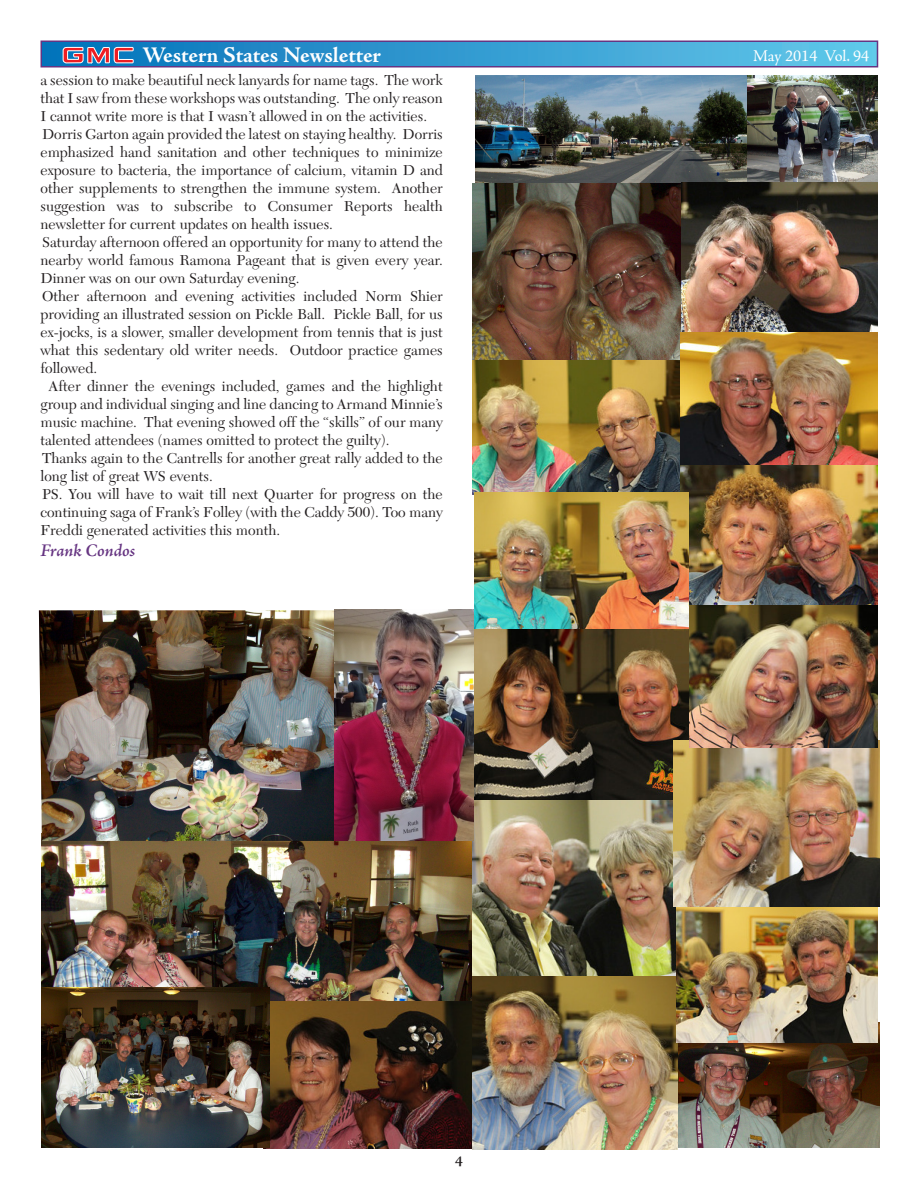
<style>
.page{position:relative;width:918px;height:1188px;background:#fff}
.page>*{position:absolute;margin:0;border:0;box-sizing:border-box;transform-origin:0 0}
.t1{font:700 22.5px "Adobe Jenson Pro";letter-spacing:-.005em;color:#fff}
.Article_authors{font:italic 600 18px "Adobe Jenson Pro";letter-spacing:-.005em;color:#663582}
.t2{font:16.5px "Adobe Jenson Pro";letter-spacing:-.005em;color:#fff}
.body{font:15px/18px "New Caledonia";color:#231f20;text-align:justify}
.t3{font:600 15px "Adobe Jenson Pro";color:#231f20}
</style>
<div class="page">
<div style="left:41px;top:41px;width:837px;height:26px;background:linear-gradient(to right,#036fb8,#63c8ea)"></div>
<div style="left:40px;top:40px;width:838px;height:28px;border:2px solid #663582"></div>
<svg style="left:61px;top:43px;width:74px;height:22px;background:#767aa0"></svg>
<img style="left:475px;top:76px;width:273px;height:108px">
<img style="left:270px;top:1001px;width:202px;height:147px">
<img style="left:42px;top:841px;width:430px;height:160px">
<img style="left:39px;top:609px;width:435px;height:232px">
<img style="left:42px;top:987px;width:228px;height:161px">
<img style="left:472px;top:184px;width:209px;height:177px">
<img style="left:678px;top:1022px;width:201px;height:126px">
<img style="left:748px;top:76px;width:130px;height:106px">
<img style="left:681px;top:182px;width:197px;height:151px">
<img style="left:472px;top:629px;width:217px;height:347px">
<img style="left:472px;top:361px;width:209px;height:134px">
<img style="left:472px;top:976px;width:206px;height:173px">
<img style="left:677px;top:906px;width:201px;height:137px">
<img style="left:674px;top:741px;width:205px;height:165px">
<img style="left:689px;top:605px;width:189px;height:142px">
<img style="left:681px;top:464px;width:197px;height:140px">
<img style="left:475px;top:492px;width:213px;height:137px">
<img style="left:681px;top:333px;width:197px;height:131px">
<p class="t1" style="left:142px;top:42px;width:240px">Western States Newsletter</p>
<p class="t2" style="left:753px;top:46px;width:118px">May 2014 Vol. 94</p>
<p class="body" style="left:40px;top:71px;width:404px">a session to make beautiful neck lanyards for name tags. The work that I saw from these workshops was outstanding. The only reason I cannot write more is that I wasn’t allowed in on the activities.</p>
<p class="body" style="left:40px;top:125px;width:404px">Dorris Garton again provided the latest on staying healthy. Dorris emphasized hand sanitation and other techniques to minimize exposure to bacteria, the importance of calcium, vitamin D and other supplements to strengthen the immune system. Another suggestion was to subscribe to Consumer Reports health newsletter for current updates on health issues.</p>
<p class="body" style="left:40px;top:233px;width:404px">Saturday afternoon offered an opportunity for many to attend the nearby world famous Ramona Pageant that is given every year.<br>Dinner was on our own Saturday evening.</p>
<p class="body" style="left:40px;top:287px;width:404px">Other afternoon and evening activities included Norm Shier providing an illustrated session on Pickle Ball. Pickle Ball, for us ex-jocks, is a slower, smaller development from tennis that is just what this sedentary old writer needs. Outdoor practice games followed.</p>
<p class="body" style="left:40px;top:377px;width:404px;text-indent:8px">After dinner the evenings included, games and the highlight group and individual singing and line dancing to Armand Minnie’s music machine. That evening showed off the “skills” of our many talented attendees (names omitted to protect the guilty).</p>
<p class="body" style="left:40px;top:449px;width:404px">Thanks again to the Cantrells for another great rally added to the long list of great WS events.</p>
<p class="body" style="left:40px;top:485px;width:404px">PS. You will have to wait till next Quarter for progress on the continuing saga of Frank’s Folley (with the Caddy 500). Too many Freddi generated activities this month.</p>
<p class="Article_authors" style="left:40px;top:541px;width:96px">Frank Condos</p>
<p class="t3" style="left:455px;top:1153px;width:9px">4</p>
</div>
